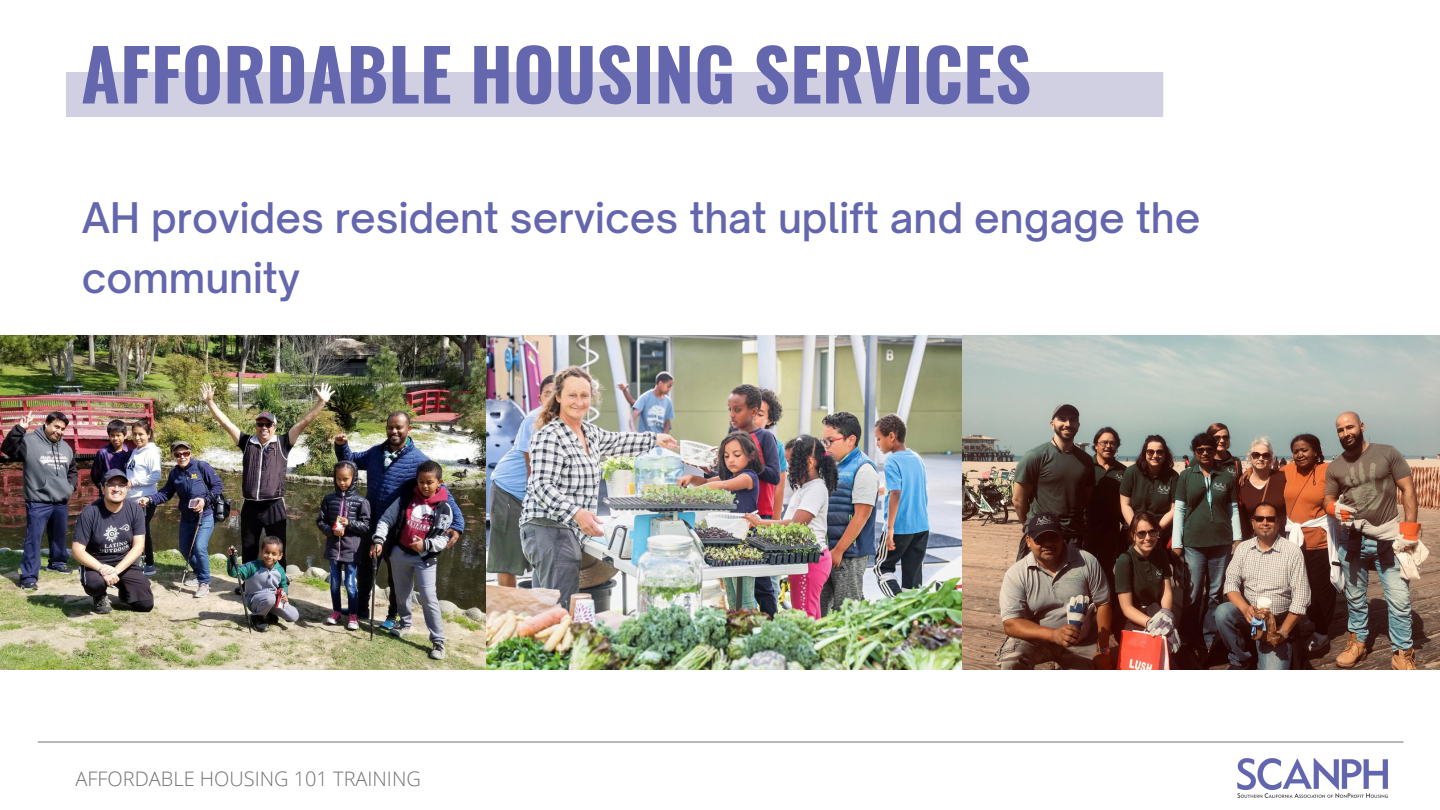
<style>
.page{position:relative;width:1440px;height:810px;background:#fff}
.page>*{position:absolute;margin:0;border:0;box-sizing:border-box;transform-origin:0 0}
.t1{font:700 71px "Oswald";color:#6466ae}
.t2{font:500 40.4px/60px "Open Sauce One";color:#6466ae}
.t3{font:300 20px "Open Sans";color:#737373}
</style>
<div class="page">
<div style="left:66px;top:72px;width:1097px;height:45px;background:#d0d0e2"></div>
<hr style="left:38px;top:742px;width:1365px;height:1px;background:#737373">
<img style="left:1238px;top:759px;width:149px;height:39px">
<img style="left:0;top:336px;width:1440px;height:334px">
<h1 class="t1" style="left:81px;top:19px;width:952px">AFFORDABLE HOUSING SERVICES</h1>
<p class="t2" style="left:82px;top:188px;width:1120px">AH provides resident services that uplift and engage the community</p>
<p class="t3" style="left:76px;top:764px;width:347px">AFFORDABLE HOUSING 101 TRAINING</p>
</div>
